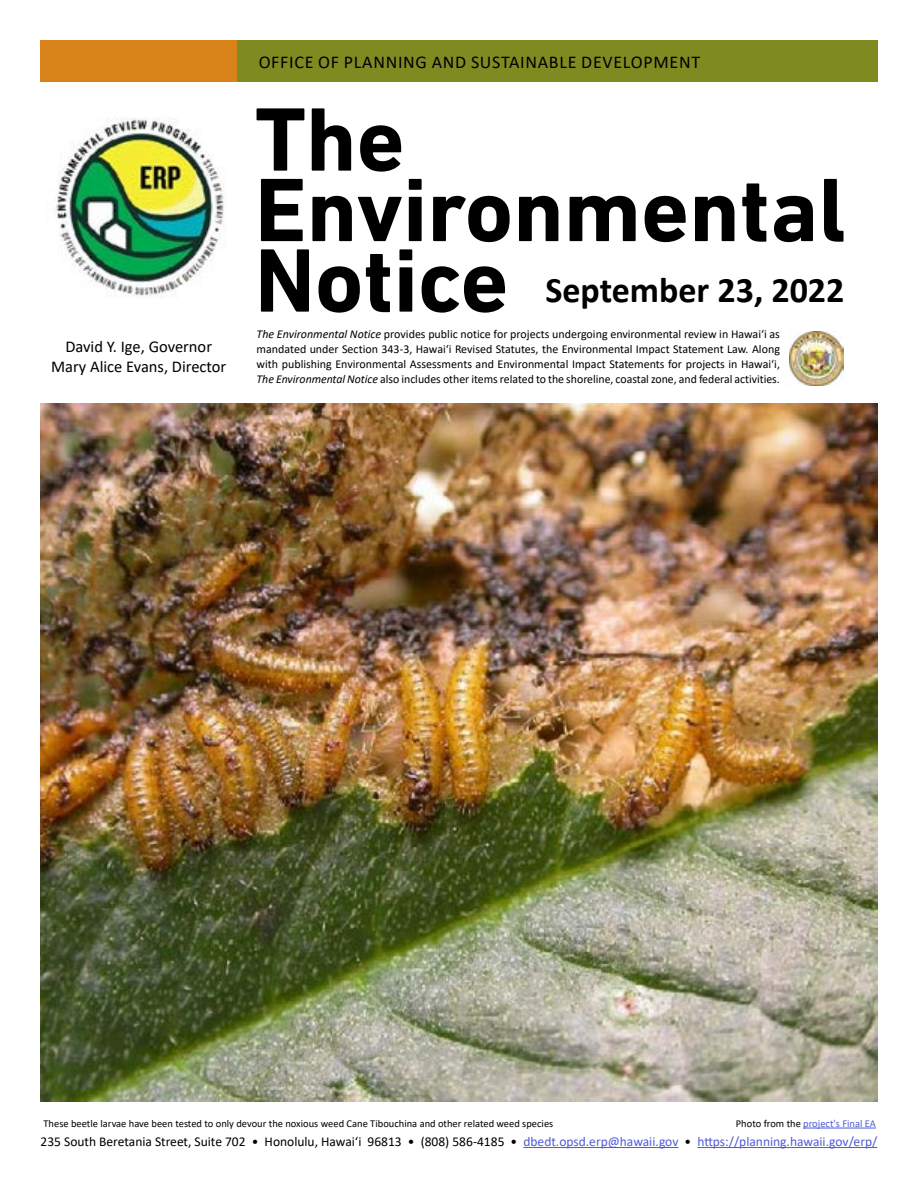
<style>
.page{position:relative;width:918px;height:1188px;background:#fff}
.page>*{position:absolute;margin:0;border:0;box-sizing:border-box;transform-origin:0 0}
.t1{font:700 36px "Calibri";color:#000}
.t2{font:18px "Calibri";letter-spacing:.04em;color:#000}
.t3{font:16.5px/19.8px "Calibri";color:#000;text-align:center}
.t4{font:13.5px "Calibri";color:#000}
.t5{font:12px/15px "Calibri";color:#000;text-align:justify}
.t6{font:10.5px "Calibri";color:#000}
.t7{font:10.5px "Calibri";color:#4f5cd6}
.s1{font-style:italic}
.s2{color:#000}
.s3{color:#4f5cd6}
</style>
<div class="page">
<svg style="left:261px;top:249px;width:244px;height:64px"></svg>
<svg style="left:261px;top:179px;width:583px;height:63px"></svg>
<svg style="left:257px;top:108px;width:144px;height:64px"></svg>
<img style="left:789px;top:332px;width:55px;height:54px">
<div style="left:221px;top:40px;width:657px;height:42px;background:#7f8b21"></div>
<div style="left:40px;top:40px;width:197px;height:42px;background:#d88319"></div>
<hr style="left:803px;top:1128px;width:73px;height:1px;background:#4f5cd6">
<hr style="left:523px;top:1147px;width:155px;height:1px;background:#4f5cd6">
<hr style="left:697px;top:1147px;width:180px;height:1px;background:#4f5cd6">
<img style="left:55px;top:118px;width:170px;height:180px">
<img style="left:40px;top:404px;width:838px;height:698px">
<h2 class="t2" style="left:259px;top:49px;width:443px">OFFICE OF PLANNING AND SUSTAINABLE DEVELOPMENT</h2>
<h3 class="t3" style="left:51px;top:336px;width:177px">David Y. Ige, Governor<br>Mary Alice Evans, Director</h3>
<h1 class="t1" style="left:545px;top:264px;width:301px">September 23, 2022</h1>
<p class="t5" style="left:257px;top:326px;width:525px"><span class="s1">The Environmental Notice</span> provides public notice for projects undergoing environmental review in Hawaiʻi as mandated under Section 343-3, Hawaiʻi Revised Statutes, the Environmental Impact Statement Law. Along with publishing Environmental Assessments and Environmental Impact Statements for projects in Hawaiʻi, <span class="s1">The Environmental Notice</span> also includes other items related to the shoreline, coastal zone, and federal activities.</p>
<p class="t6" style="left:44px;top:1116px;width:511px">These beetle larvae have been tested to only devour the noxious weed Cane Tibouchina and other related weed species</p>
<p class="t7" style="left:736px;top:1116px;width:142px"><span class="s2">Photo from the</span> project's Final EA</p>
<p class="t4" style="left:41px;top:1132px;width:838px">235 South Beretania Street, Suite 702 • Honolulu, Hawaiʻi 96813 • (808) 586-4185 • <span class="s3">dbedt.opsd.erp@hawaii.gov</span> • <span class="s3">https://planning.hawaii.gov/erp/</span></p>
</div>
